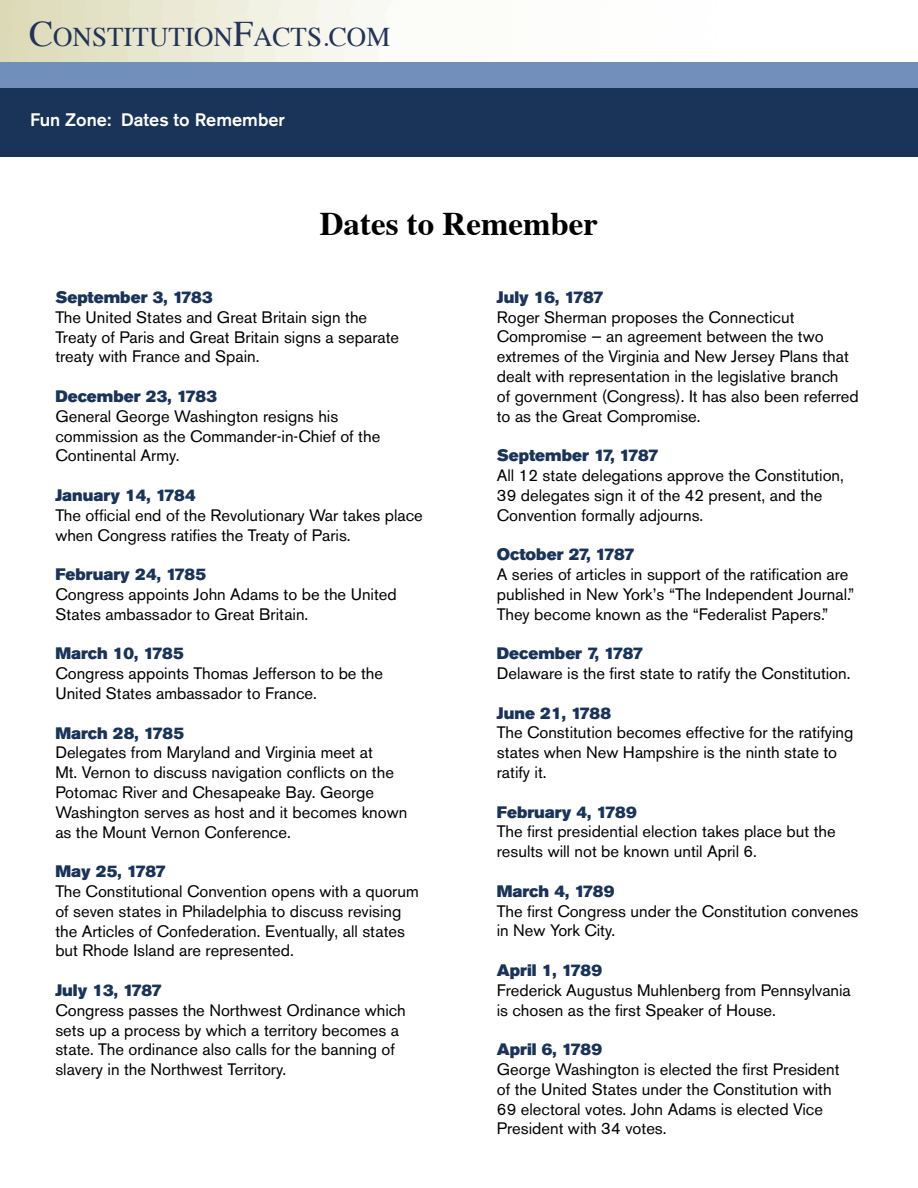
<style>
.page{position:relative;width:918px;height:1188px;background:#fff}
.page>*{position:absolute;margin:0;border:0;box-sizing:border-box;transform-origin:0 0}
.t1{font:700 33px "Times";color:#000}
.t2{font:27px "Times";color:#235}
.t3{font:500 18px "Akzidenz Grotesk BE";color:#fff}
.t4{font:16.5px/19.8px "Akzidenz Grotesk BE";color:#000}
.t5{font:16.5px "Akzidenz Grotesk BE Super";color:#1a3359}
.t6{font:16.5px "Akzidenz Grotesk BE Super";letter-spacing:-.02em;color:#1a3359}
.s1{font-size:36px}
.s2{font-family:"Times";font-weight:400;font-style:italic;font-size:15px;color:#708fba}
</style>
<div class="page">
<div style="left:1px;top:84px;width:917px;height:73px;background:#1a3359"></div>
<div style="left:0;top:62px;width:918px;height:26px;background:#708fba"></div>
<h2 class="t2" style="left:29px;top:11px;width:363px"><span class="s1">C</span>ONSTITUTION<span class="s1">F</span>ACTS.COM</h2>
<p class="t3" style="left:30px;top:109px;width:339px">Fun Zone: Dates to Remember <span class="s2">(Continued)</span></p>
<h1 class="t1" style="left:320px;top:192px;width:280px">Dates to Remember</h1>
<p class="t5" style="left:55px;top:288px;width:159px">September 3, 1783</p>
<p class="t4" style="left:55px;top:307px;width:345px">The United States and Great Britain sign the<br>Treaty of Paris and Great Britain signs a separate treaty with France and Spain.</p>
<p class="t5" style="left:55px;top:387px;width:163px">December 23, 1783</p>
<p class="t4" style="left:55px;top:406px;width:326px">General George Washington resigns his commission as the Commander-in-Chief of the<br>Continental Army.</p>
<p class="t5" style="left:55px;top:486px;width:142px">January 14, 1784</p>
<p class="t4" style="left:55px;top:505px;width:369px">The official end of the Revolutionary War takes place when Congress ratifies the Treaty of Paris.</p>
<p class="t5" style="left:55px;top:565px;width:152px">February 24, 1785</p>
<p class="t4" style="left:55px;top:584px;width:343px">Congress appoints John Adams to be the United<br>States ambassador to Great Britain.</p>
<p class="t5" style="left:55px;top:644px;width:130px">March 10, 1785</p>
<p class="t4" style="left:55px;top:664px;width:329px">Congress appoints Thomas Jefferson to be the<br>United States ambassador to France.</p>
<p class="t5" style="left:55px;top:723px;width:130px">March 28, 1785</p>
<p class="t4" style="left:55px;top:743px;width:354px">Delegates from Maryland and Virginia meet at<br>Mt. Vernon to discuss navigation conflicts on the Potomac River and Chesapeake Bay. George Washington serves as host and it becomes known as the Mount Vernon Conference.</p>
<p class="t6" style="left:55px;top:862px;width:112px">May 25, 1787</p>
<p class="t4" style="left:55px;top:881px;width:365px">The Constitutional Convention opens with a quorum of seven states in Philadelphia to discuss revising the Articles of Confederation. Eventually, all states but Rhode Island are represented.</p>
<p class="t5" style="left:55px;top:981px;width:108px">July 13, 1787</p>
<p class="t4" style="left:55px;top:1000px;width:352px">Congress passes the Northwest Ordinance which sets up a process by which a territory becomes a state. The ordinance also calls for the banning of slavery in the Northwest Territory.</p>
<p class="t5" style="left:497px;top:288px;width:108px">July 16, 1787</p>
<p class="t4" style="left:497px;top:307px;width:364px">Roger Sherman proposes the Connecticut Compromise — an agreement between the two extremes of the Virginia and New Jersey Plans that dealt with representation in the legislative branch<br>of government (Congress). It has also been referred to as the Great Compromise.</p>
<p class="t5" style="left:497px;top:446px;width:164px">September 17, 1787</p>
<p class="t4" style="left:497px;top:465px;width:349px">All 12 state delegations approve the Constitution,<br>39 delegates sign it of the 42 present, and the<br>Convention formally adjourns.</p>
<p class="t5" style="left:497px;top:545px;width:140px">October 27, 1787</p>
<p class="t4" style="left:497px;top:564px;width:359px">A series of articles in support of the ratification are published in New York’s “The Independent Journal.”<br>They become known as the “Federalist Papers.”</p>
<p class="t5" style="left:497px;top:644px;width:148px">December 7, 1787</p>
<p class="t4" style="left:497px;top:663px;width:355px">Delaware is the first state to ratify the Constitution.</p>
<p class="t5" style="left:497px;top:703px;width:116px">June 21, 1788</p>
<p class="t4" style="left:497px;top:723px;width:358px">The Constitution becomes effective for the ratifying states when New Hampshire is the ninth state to ratify it.</p>
<p class="t5" style="left:497px;top:802px;width:141px">February 4, 1789</p>
<p class="t4" style="left:497px;top:822px;width:340px">The first presidential election takes place but the results will not be known until April 6.</p>
<p class="t5" style="left:497px;top:882px;width:119px">March 4, 1789</p>
<p class="t4" style="left:497px;top:901px;width:363px">The first Congress under the Constitution convenes in New York City.</p>
<p class="t5" style="left:497px;top:961px;width:107px">April 1, 1789</p>
<p class="t4" style="left:497px;top:980px;width:356px">Frederick Augustus Muhlenberg from Pennsylvania is chosen as the first Speaker of House.</p>
<p class="t5" style="left:497px;top:1040px;width:107px">April 6, 1789</p>
<p class="t4" style="left:497px;top:1059px;width:344px">George Washington is elected the first President of the United States under the Constitution with 69 electoral votes. John Adams is elected Vice President with 34 votes.</p>
</div>
